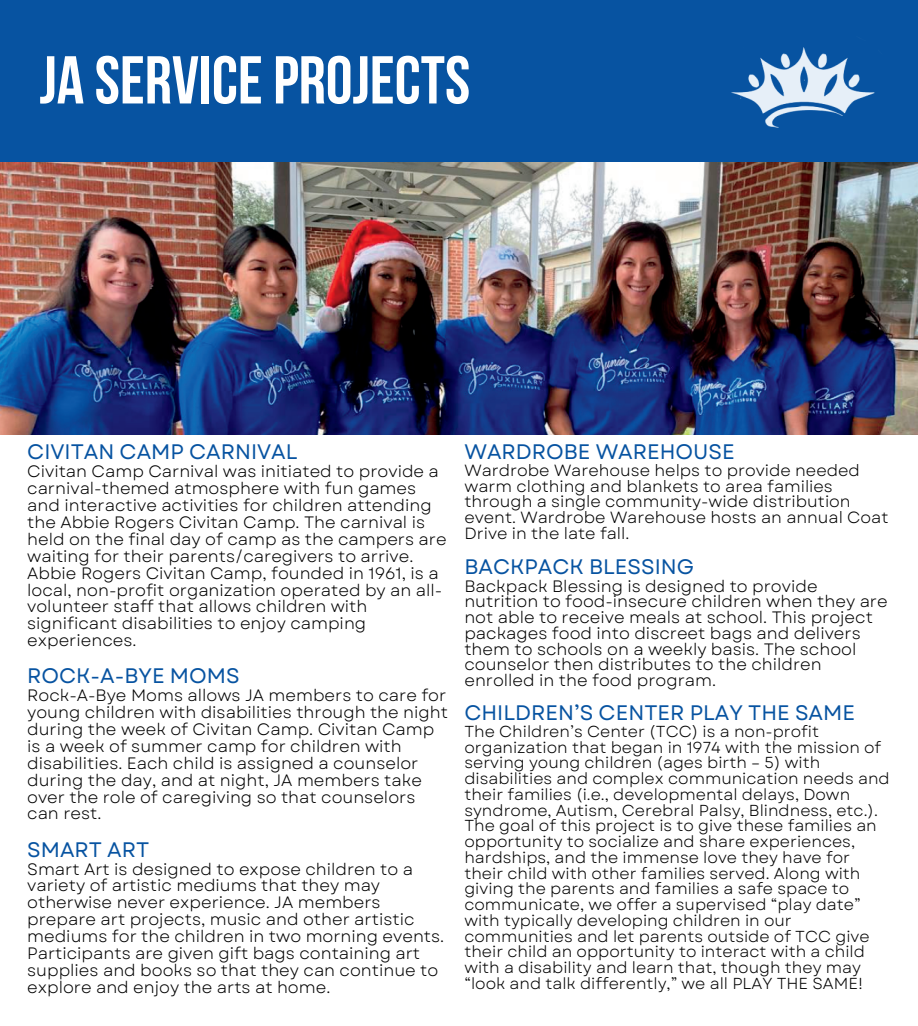
<style>
.page{position:relative;width:918px;height:1026px;background:#fff}
.page>*{position:absolute;margin:0;border:0;box-sizing:border-box;transform-origin:0 0}
.t1{font:67.5px "Bebas Neue Cyrillic";color:#fff}
.t2{font:21px "Garet";color:#0753a1}
.t3{font:16.5px/16.8px "Garet";color:#000}
.t4{font:16.2px/15.8px "Garet";color:#000}
.t5{font:15.9px/15.8px "Garet";color:#000}
</style>
<div class="page">
<div style="left:0;top:0;width:918px;height:162px;background:#0753a1"></div>
<img style="left:731px;top:47px;width:144px;height:80px">
<img style="left:0;top:162px;width:918px;height:272px">
<p class="t1" style="left:39px;top:53px;width:432px">JA SERVICE PROJECTS</p>
<p class="t2" style="left:27px;top:437px;width:272px">CIVITAN CAMP CARNIVAL</p>
<p class="t3" style="left:27px;top:463px;width:421px">Civitan Camp Carnival was initiated to provide a carnival-themed atmosphere with fun games and interactive activities for children attending the Abbie Rogers Civitan Camp. The carnival is held on the final day of camp as the campers are waiting for their parents/caregivers to arrive.<br>Abbie Rogers Civitan Camp, founded in 1961, is a local, non-profit organization operated by an all&shy;volunteer staff that allows children with significant disabilities to enjoy camping experiences.</p>
<p class="t2" style="left:27px;top:661px;width:214px">ROCK-A-BYE MOMS</p>
<p class="t3" style="left:27px;top:687px;width:422px">Rock-A-Bye Moms allows JA members to care for young children with disabilities through the night during the week of Civitan Camp. Civitan Camp is a week of summer camp for children with disabilities. Each child is assigned a counselor during the day, and at night, JA members take over the role of caregiving so that counselors can rest.</p>
<p class="t2" style="left:27px;top:834px;width:124px">SMART ART</p>
<p class="t3" style="left:27px;top:860px;width:419px">Smart Art is designed to expose children to a variety of artistic mediums that they may otherwise never experience. JA members prepare art projects, music and other artistic mediums for the children in two morning events.<br>Participants are given gift bags containing art supplies and books so that they can continue to explore and enjoy the arts at home.</p>
<p class="t2" style="left:464px;top:436px;width:272px">WARDROBE WAREHOUSE</p>
<p class="t4" style="left:464px;top:462px;width:426px">Wardrobe Warehouse helps to provide needed warm clothing and blankets to area families through a single community-wide distribution event. Wardrobe Warehouse hosts an annual Coat Drive in the late fall.</p>
<p class="t2" style="left:464px;top:551px;width:231px">BACKPACK BLESSING</p>
<p class="t3" style="left:464px;top:578px;width:425px;line-height:15.8px">Backpack Blessing is designed to provide nutrition to food-insecure children when they are not able to receive meals at school. This project packages food into discreet bags and delivers them to schools on a weekly basis. The school counselor then distributes to the children enrolled in the food program.</p>
<p class="t2" style="left:464px;top:697px;width:392px">CHILDREN’S CENTER PLAY THE SAME</p>
<p class="t5" style="left:464px;top:723px;width:427px">The Children’s Center (TCC) is a non-profit organization that began in 1974 with the mission of serving young children (ages birth – 5) with disabilities and complex communication needs and their families (i.e., developmental delays, Down syndrome, Autism, Cerebral Palsy, Blindness, etc.).<br>The goal of this project is to give these families an opportunity to socialize and share experiences, hardships, and the immense love they have for their child with other families served. Along with giving the parents and families a safe space to communicate, we offer a supervised “play date” with typically developing children in our communities and let parents outside of TCC give their child an opportunity to interact with a child with a disability and learn that, though they may “look and talk differently,” we all PLAY THE SAME!</p>
</div>
